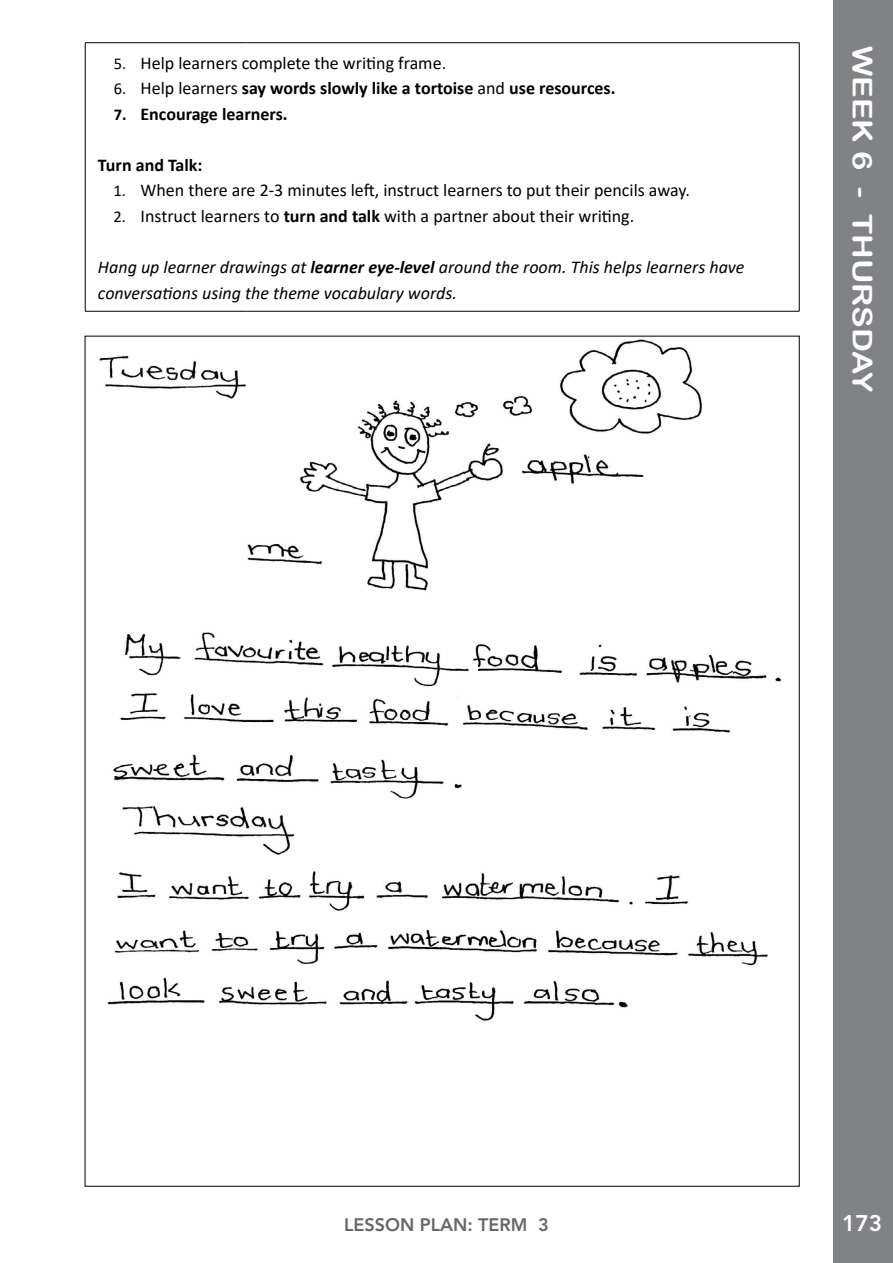
<style>
.page{position:relative;width:893px;height:1263px;background:#fff}
.page>*{position:absolute;margin:0;border:0;box-sizing:border-box;transform-origin:0 0}
.t1{font:27px "Arial Rounded MT Bold";color:#fff;scale:1.2 1}
.t2{font:800 22.5px "Avenir LT Std";color:#fff}
.t3{font:18px "Calibri";color:#000}
.t4{font:italic 18px/25.5px "Calibri";color:#000}
.t5{font:700 18px "Calibri";color:#000}
.t6{font:800 18px "Avenir LT Std";color:#686767}
.s1{font-size:16.5px}
.s2{font-weight:400;font-size:16.5px}
.s3{font-weight:400}
.s4{font-weight:700}
</style>
<div class="page">
<div style="left:833px;top:0;width:60px;height:1263px;background:#808285"></div>
<hr style="left:85px;top:43px;width:1px;height:268px;background:#000">
<hr style="left:799px;top:43px;width:1px;height:268px;background:#000">
<hr style="left:85px;top:42px;width:162px;height:1px;background:#000">
<hr style="left:247px;top:42px;width:552px;height:1px;background:#000">
<hr style="left:85px;top:311px;width:162px;height:1px;background:#000">
<hr style="left:247px;top:311px;width:552px;height:1px;background:#000">
<img style="left:98px;top:339px;width:683px;height:682px">
<p class="t3" style="left:114px;top:50px;width:334px"><span class="s1">5.</span> Help learners complete the writing frame.</p>
<p class="t5" style="left:114px;top:76px;width:503px"><span class="s2">6.</span> <span class="s3">Help learners</span> say words slowly like a tortoise <span class="s3">and</span> use resources.</p>
<p class="t5" style="left:114px;top:101px;width:176px"><span class="s1">7.</span> Encourage learners.</p>
<p class="t5" style="left:98px;top:152px;width:106px">Turn and Talk:</p>
<p class="t3" style="left:114px;top:178px;width:578px"><span class="s1">1.</span> When there are 2-3 minutes left, instruct learners to put their pencils away.</p>
<p class="t3" style="left:114px;top:203px;width:522px"><span class="s1">2.</span> Instruct learners to <span class="s4">turn and talk</span> with a partner about their writing.</p>
<p class="t4" style="left:98px;top:253px;width:648px">Hang up learner drawings at <span class="s4">learner eye-level</span> around the room. This helps learners have conversations using the theme vocabulary words.</p>
<h1 class="t1" style="left:878px;top:46px;width:290px;rotate:90deg">WEEK 6 - THURSDAY</h1>
<p class="t6" style="left:344px;top:1214px;width:206px">LESSON PLAN: TERM 3</p>
<p class="t2" style="left:842px;top:1210px;width:41px">173</p>
</div>
